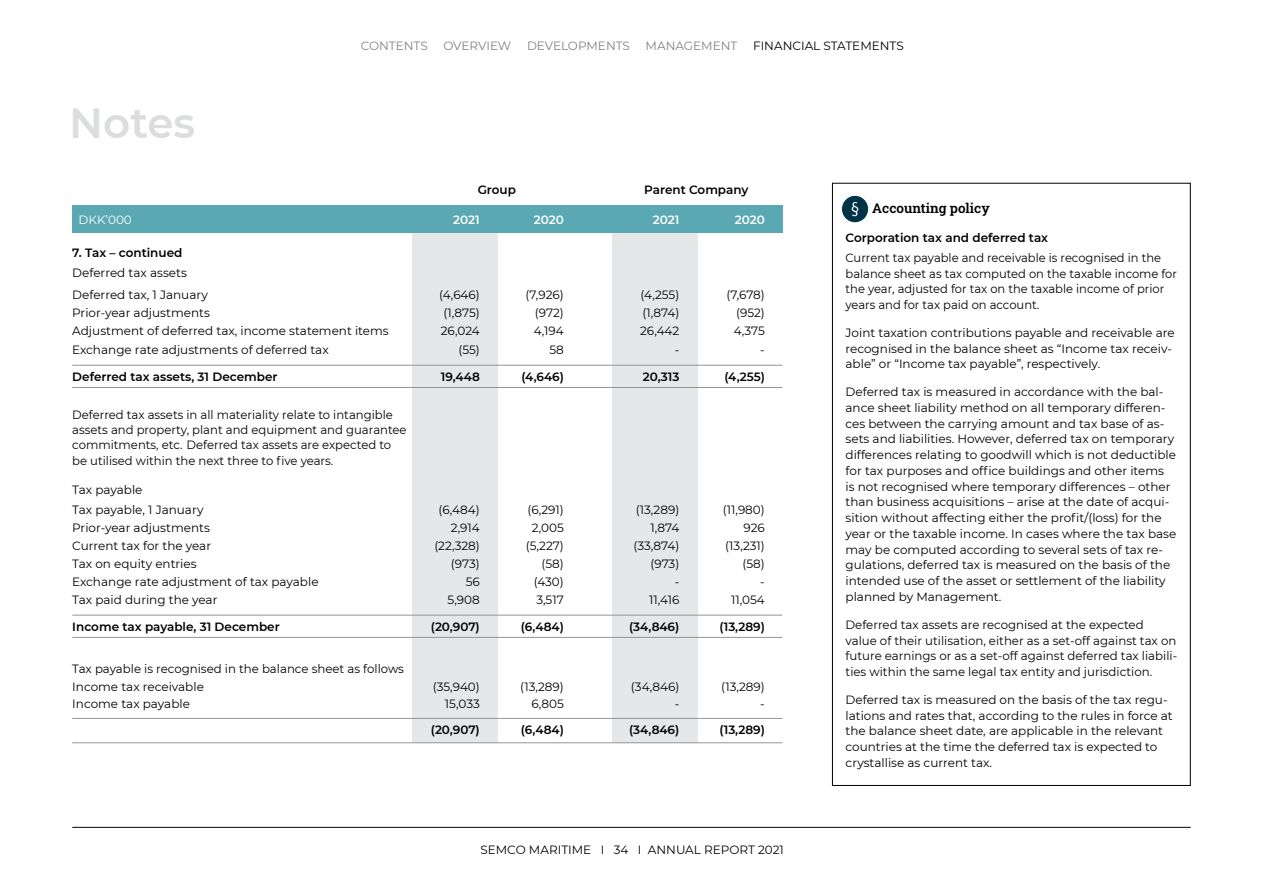
<style>
.page{position:relative;width:1263px;height:893px;background:#fff}
.page>*{position:absolute;margin:0;border:0;box-sizing:border-box;transform-origin:0 0}
.t1{font:600 42px "Montserrat";color:#dcddde}
.t2{font:600 13.5px "Roboto Slab";color:#000}
.t3{font:12px/15.8px "Montserrat";color:#000}
.t4{font:600 12px "Montserrat";color:#000}
.t5{font:12px/15.8px "Montserrat";color:#000;scale:.96 1}
.t6{font:12px "Montserrat";color:#808285}
.t7{font:600 12px "Montserrat";letter-spacing:-.005em;color:#fff}
.t8{font:12px "Montserrat";color:#fff}
</style>
<div class="page">
<hr style="left:72px;top:827px;width:1119px;height:1px;background:#000">
<div style="left:612px;top:205px;width:85px;height:537px;background:#e6e7e8"></div>
<div style="left:412px;top:205px;width:85px;height:537px;background:#e6e7e8"></div>
<img style="left:842px;top:196px;width:25px;height:26px;border-radius:13px">
<div style="left:842px;top:196px;width:26px;height:26px;border:1px solid #003347;border-radius:50%"></div>
<div style="left:72px;top:205px;width:710px;height:28px;background:#59a8b3"></div>
<hr style="left:72px;top:365px;width:710px;height:1px;background:#939598">
<hr style="left:72px;top:387px;width:710px;height:1px;background:#939598">
<hr style="left:72px;top:615px;width:710px;height:1px;background:#939598">
<hr style="left:72px;top:637px;width:710px;height:1px;background:#939598">
<hr style="left:72px;top:718px;width:710px;height:1px;background:#939598">
<hr style="left:72px;top:742px;width:710px;height:1px;background:#939598">
<h1 class="t1" style="left:69px;top:94px;width:127px">Notes</h1>
<p class="t6" style="left:361px;top:37px;width:69px">CONTENTS</p>
<p class="t6" style="left:443px;top:37px;width:69px">OVERVIEW</p>
<p class="t6" style="left:527px;top:37px;width:104px">DEVELOPMENTS</p>
<p class="t6" style="left:646px;top:37px;width:93px">MANAGEMENT</p>
<p class="t3" style="left:753px;top:37px;width:152px">FINANCIAL STATEMENTS</p>
<p class="t4" style="left:478px;top:182px;width:40px">Group</p>
<p class="t4" style="left:644px;top:182px;width:106px">Parent Company</p>
<p class="t8" style="left:79px;top:211px;width:55px">DKK’000</p>
<p class="t7" style="left:453px;top:211px;width:28px">2021</p>
<p class="t7" style="left:534px;top:211px;width:31px">2020</p>
<p class="t7" style="left:653px;top:211px;width:28px">2021</p>
<p class="t7" style="left:735px;top:211px;width:31px">2020</p>
<p class="t4" style="left:72px;top:244px;width:112px">7. Tax – continued</p>
<p class="t3" style="left:72px;top:262px;width:137px;line-height:21.6px">Deferred tax assets<br>Deferred tax, 1 January</p>
<p class="t3" style="left:439px;top:286px;width:42px">(4,646)</p>
<p class="t3" style="left:526px;top:286px;width:40px">(7,926)</p>
<p class="t3" style="left:640px;top:286px;width:40px">(4,255)</p>
<p class="t3" style="left:726px;top:286px;width:40px">(7,678)</p>
<p class="t3" style="left:72px;top:304px;width:139px">Prior-year adjustments</p>
<p class="t3" style="left:443px;top:304px;width:38px">(1,875)</p>
<p class="t3" style="left:535px;top:304px;width:30px">(972)</p>
<p class="t3" style="left:642px;top:304px;width:38px">(1,874)</p>
<p class="t3" style="left:736px;top:304px;width:30px">(952)</p>
<p class="t3" style="left:72px;top:322px;width:318px">Adjustment of deferred tax, income statement items</p>
<p class="t3" style="left:441px;top:322px;width:40px">26,024</p>
<p class="t3" style="left:534px;top:322px;width:32px">4,194</p>
<p class="t3" style="left:640px;top:322px;width:41px">26,442</p>
<p class="t3" style="left:734px;top:322px;width:33px">4,375</p>
<p class="t3" style="left:72px;top:342px;width:258px">Exchange rate adjustments of deferred tax</p>
<p class="t3" style="left:458px;top:342px;width:23px">(55)</p>
<p class="t3" style="left:549px;top:342px;width:16px">58</p>
<p class="t3" style="left:675px;top:342px;width:6px">-</p>
<p class="t3" style="left:760px;top:342px;width:6px">-</p>
<p class="t4" style="left:72px;top:368px;width:207px">Deferred tax assets, 31 December</p>
<p class="t4" style="left:441px;top:368px;width:41px">19,448</p>
<p class="t4" style="left:521px;top:368px;width:44px">(4,646)</p>
<p class="t4" style="left:643px;top:368px;width:38px">20,313</p>
<p class="t4" style="left:724px;top:368px;width:42px">(4,255)</p>
<p class="t3" style="left:72px;top:407px;width:336px;line-height:15.3px">Deferred tax assets in all materiality relate to intangible assets and property, plant and equipment and guarantee commitments, etc. Deferred tax assets are expected to be utilised within the next three to five years.</p>
<p class="t3" style="left:72px;top:479px;width:133px;line-height:20.1px">Tax payable<br>Tax payable, 1 January</p>
<p class="t3" style="left:438px;top:502px;width:43px">(6,484)</p>
<p class="t3" style="left:527px;top:502px;width:38px">(6,291)</p>
<p class="t3" style="left:636px;top:502px;width:45px">(13,289)</p>
<p class="t3" style="left:723px;top:502px;width:44px">(11,980)</p>
<p class="t3" style="left:72px;top:520px;width:139px">Prior-year adjustments</p>
<p class="t3" style="left:451px;top:520px;width:31px">2,914</p>
<p class="t3" style="left:532px;top:520px;width:34px">2,005</p>
<p class="t3" style="left:650px;top:520px;width:30px">1,874</p>
<p class="t3" style="left:743px;top:520px;width:23px">926</p>
<p class="t3" style="left:72px;top:538px;width:140px">Current tax for the year</p>
<p class="t3" style="left:434px;top:538px;width:47px">(22,328)</p>
<p class="t3" style="left:526px;top:538px;width:40px">(5,227)</p>
<p class="t3" style="left:633px;top:538px;width:47px">(33,874)</p>
<p class="t3" style="left:725px;top:538px;width:41px">(13,231)</p>
<p class="t3" style="left:72px;top:556px;width:126px">Tax on equity entries</p>
<p class="t3" style="left:451px;top:556px;width:30px">(973)</p>
<p class="t3" style="left:541px;top:556px;width:24px">(58)</p>
<p class="t3" style="left:650px;top:556px;width:30px">(973)</p>
<p class="t3" style="left:742px;top:556px;width:24px">(58)</p>
<p class="t3" style="left:72px;top:574px;width:248px">Exchange rate adjustment of tax payable</p>
<p class="t3" style="left:466px;top:574px;width:16px">56</p>
<p class="t3" style="left:534px;top:574px;width:32px">(430)</p>
<p class="t3" style="left:675px;top:574px;width:6px">-</p>
<p class="t3" style="left:760px;top:574px;width:6px">-</p>
<p class="t3" style="left:72px;top:592px;width:147px">Tax paid during the year</p>
<p class="t3" style="left:448px;top:592px;width:34px">5,908</p>
<p class="t3" style="left:536px;top:592px;width:29px">3,517</p>
<p class="t3" style="left:649px;top:592px;width:32px">11,416</p>
<p class="t3" style="left:731px;top:592px;width:35px">11,054</p>
<p class="t4" style="left:72px;top:618px;width:209px">Income tax payable, 31 December</p>
<p class="t4" style="left:431px;top:618px;width:50px">(20,907)</p>
<p class="t4" style="left:521px;top:618px;width:45px">(6,484)</p>
<p class="t4" style="left:629px;top:618px;width:52px">(34,846)</p>
<p class="t4" style="left:719px;top:618px;width:47px">(13,289)</p>
<p class="t3" style="left:72px;top:659px;width:333px;line-height:18px">Tax payable is recognised in the balance sheet as follows<br>Income tax receivable</p>
<p class="t3" style="left:433px;top:678px;width:49px">(35,940)</p>
<p class="t3" style="left:520px;top:678px;width:45px">(13,289)</p>
<p class="t3" style="left:631px;top:678px;width:50px">(34,846)</p>
<p class="t3" style="left:721px;top:678px;width:45px">(13,289)</p>
<p class="t3" style="left:72px;top:695px;width:119px">Income tax payable</p>
<p class="t3" style="left:445px;top:695px;width:36px">15,033</p>
<p class="t3" style="left:531px;top:695px;width:34px">6,805</p>
<p class="t3" style="left:675px;top:695px;width:6px">-</p>
<p class="t3" style="left:760px;top:695px;width:6px">-</p>
<p class="t4" style="left:431px;top:721px;width:50px">(20,907)</p>
<p class="t4" style="left:521px;top:721px;width:45px">(6,484)</p>
<p class="t4" style="left:629px;top:721px;width:52px">(34,846)</p>
<p class="t4" style="left:719px;top:721px;width:47px">(13,289)</p>
<p class="t3" style="left:480px;top:841px;width:305px">SEMCO MARITIME I 34 I ANNUAL REPORT 2021</p>
<p class="t2" style="left:872px;top:199px;width:119px">Accounting policy</p>
<p class="t4" style="left:845px;top:229px;width:204px">Corporation tax and deferred tax</p>
<p class="t5" style="left:845px;top:249px;width:347px">Current tax payable and receivable is recognised in the balance sheet as tax computed on the taxable income for the year, adjusted for tax on the taxable income of prior years and for tax paid on account.</p>
<p class="t3" style="left:845px;top:324px;width:331px">Joint taxation contributions payable and receivable are recognised in the balance sheet as “Income tax receiv&shy;able” or “Income tax payable”, respectively.</p>
<p class="t3" style="left:845px;top:384px;width:332px">Deferred tax is measured in accordance with the bal&shy;ance sheet liability method on all temporary differen&shy;ces between the carrying amount and tax base of as&shy;sets and liabilities. However, deferred tax on temporary differences relating to goodwill which is not deductible for tax purposes and office buildings and other items<br>is not recognised where temporary differences – other than business acquisitions – arise at the date of acqui&shy;sition without affecting either the profit/(loss) for the year or the taxable income. In cases where the tax base may be computed according to several sets of tax re&shy;gulations, deferred tax is measured on the basis of the intended use of the asset or settlement of the liability planned by Management.</p>
<p class="t3" style="left:845px;top:616px;width:333px">Deferred tax assets are recognised at the expected value of their utilisation, either as a set-off against tax on future earnings or as a set-off against deferred tax liabili&shy;ties within the same legal tax entity and jurisdiction.</p>
<p class="t3" style="left:845px;top:691px;width:329px">Deferred tax is measured on the basis of the tax regu&shy;lations and rates that, according to the rules in force at the balance sheet date, are applicable in the relevant countries at the time the deferred tax is expected to crystallise as current tax.</p>
</div>
